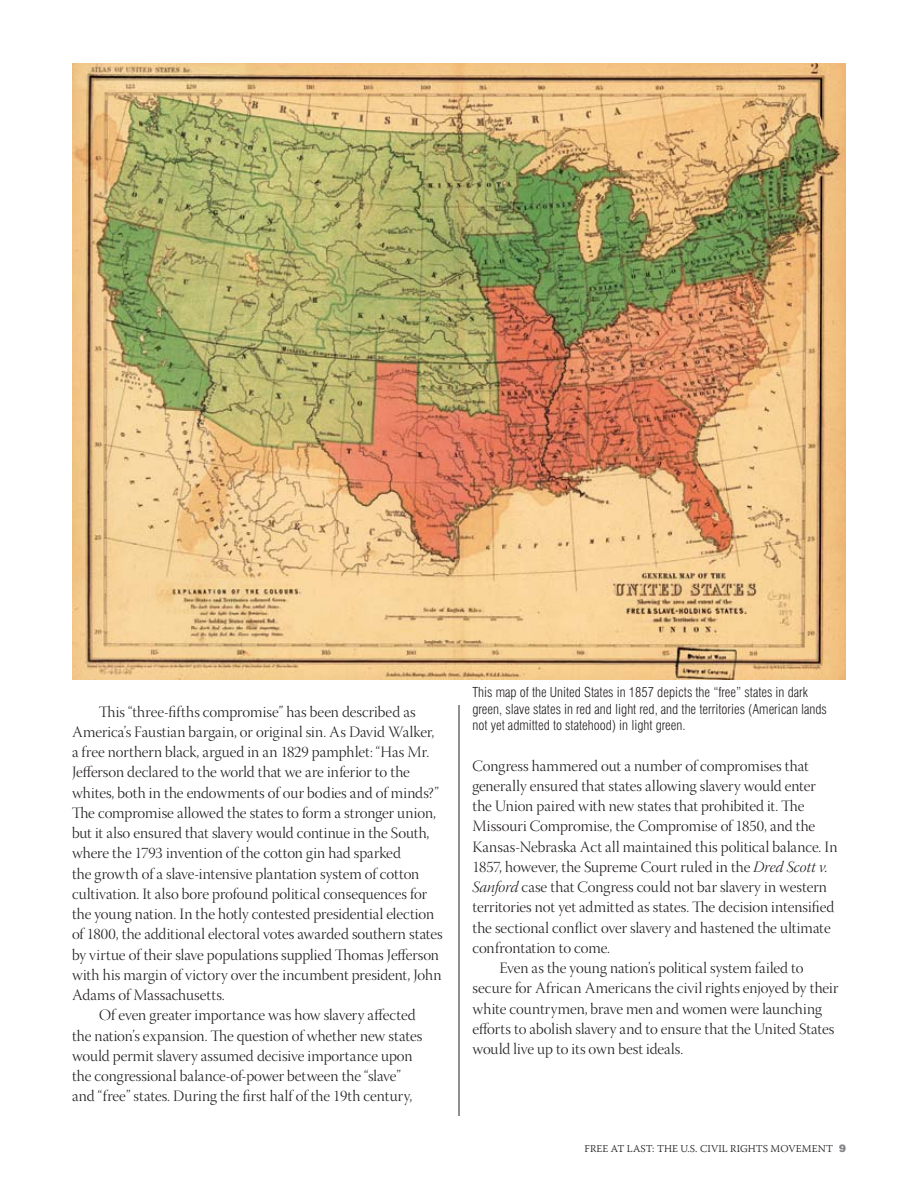
<style>
.page{position:relative;width:918px;height:1188px;background:#fff}
.page>*{position:absolute;margin:0;border:0;box-sizing:border-box;transform-origin:0 0}
.t1{font:15.75px "Warnock Pro Light Disp";color:#231f20}
.t2{font:300 condensed 13.5px/16.5px "Swiss 721 BT";color:#231f20}
.t3{font:300 10.5px "Warnock Pro";letter-spacing:.005em;color:#231f20}
.s1{font-family:"Warnock Pro Light It Disp"}
.s2{font-family:"Swiss 721 BT";font-weight:900;color:#808285}
</style>
<div class="page">
<img style="left:72px;top:63px;width:774px;height:617px">
<hr style="left:459px;top:705px;width:1px;height:411px;background:#231f20">
<p class="t1" style="left:99px;top:705px;width:318px">This “three-fifths compromise” has been described as</p>
<p class="t1" style="left:72px;top:726px;width:364px">America’s Faustian bargain, or original sin. As David Walker,</p>
<p class="t1" style="left:72px;top:746px;width:359px">a free northern black, argued in an 1829 pamphlet: “Has Mr.</p>
<p class="t1" style="left:72px;top:766px;width:339px">Jefferson declared to the world that we are inferior to the</p>
<p class="t1" style="left:72px;top:786px;width:368px">whites, both in the endowments of our bodies and of minds?”</p>
<p class="t1" style="left:72px;top:807px;width:365px">The compromise allowed the states to form a stronger union,</p>
<p class="t1" style="left:72px;top:827px;width:359px">but it also ensured that slavery would continue in the South,</p>
<p class="t1" style="left:72px;top:847px;width:330px">where the 1793 invention of the cotton gin had sparked</p>
<p class="t1" style="left:72px;top:867px;width:349px">the growth of a slave-intensive plantation system of cotton</p>
<p class="t1" style="left:72px;top:888px;width:357px">cultivation. It also bore profound political consequences for</p>
<p class="t1" style="left:72px;top:908px;width:364px">the young nation. In the hotly contested presidential election</p>
<p class="t1" style="left:72px;top:928px;width:372px">of 1800, the additional electoral votes awarded southern states</p>
<p class="t1" style="left:72px;top:948px;width:369px">by virtue of their slave populations supplied Thomas Jefferson</p>
<p class="t1" style="left:72px;top:969px;width:371px">with his margin of victory over the incumbent president, John</p>
<p class="t1" style="left:72px;top:989px;width:154px">Adams of Massachusetts.</p>
<p class="t1" style="left:99px;top:1009px;width:318px">Of even greater importance was how slavery affected</p>
<p class="t1" style="left:72px;top:1029px;width:352px">the nation’s expansion. The question of whether new states</p>
<p class="t1" style="left:72px;top:1050px;width:342px">would permit slavery assumed decisive importance upon</p>
<p class="t1" style="left:72px;top:1070px;width:330px">the congressional balance-of-power between the “slave”</p>
<p class="t1" style="left:72px;top:1090px;width:342px">and “free” states. During the first half of the 19th century,</p>
<p class="t2" style="left:472px;top:685px;width:356px">This map of the United States in 1857 depicts the “free” states in dark green, slave states in red and light red, and the territories (American lands not yet admitted to statehood) in light green.</p>
<p class="t1" style="left:473px;top:759px;width:338px">Congress hammered out a number of compromises that</p>
<p class="t1" style="left:473px;top:780px;width:345px">generally ensured that states allowing slavery would enter</p>
<p class="t1" style="left:473px;top:800px;width:333px">the Union paired with new states that prohibited it. The</p>
<p class="t1" style="left:473px;top:820px;width:344px">Missouri Compromise, the Compromise of 1850, and the</p>
<p class="t1" style="left:473px;top:840px;width:367px">Kansas-Nebraska Act all maintained this political balance. In</p>
<p class="t1" style="left:473px;top:861px;width:357px">1857, however, the Supreme Court ruled in the <span class="s1">Dred Scott v.</span></p>
<p class="t1" style="left:473px;top:881px;width:356px"><span class="s1">Sanford</span> case that Congress could not bar slavery in western</p>
<p class="t1" style="left:473px;top:901px;width:363px">territories not yet admitted as states. The decision intensified</p>
<p class="t1" style="left:473px;top:921px;width:360px">the sectional conflict over slavery and hastened the ultimate</p>
<p class="t1" style="left:473px;top:942px;width:139px">confrontation to come.</p>
<p class="t1" style="left:500px;top:962px;width:306px">Even as the young nation’s political system failed to</p>
<p class="t1" style="left:473px;top:982px;width:367px">secure for African Americans the civil rights enjoyed by their</p>
<p class="t1" style="left:473px;top:1002px;width:351px">white countrymen, brave men and women were launching</p>
<p class="t1" style="left:473px;top:1023px;width:363px">efforts to abolish slavery and to ensure that the United States</p>
<p class="t1" style="left:473px;top:1043px;width:212px">would live up to its own best ideals.</p>
<p class="t3" style="left:585px;top:1142px;width:263px">FREE AT LAST: THE U.S. CIVIL RIGHTS MOVEMENT <span class="s2">9</span></p>
</div>
